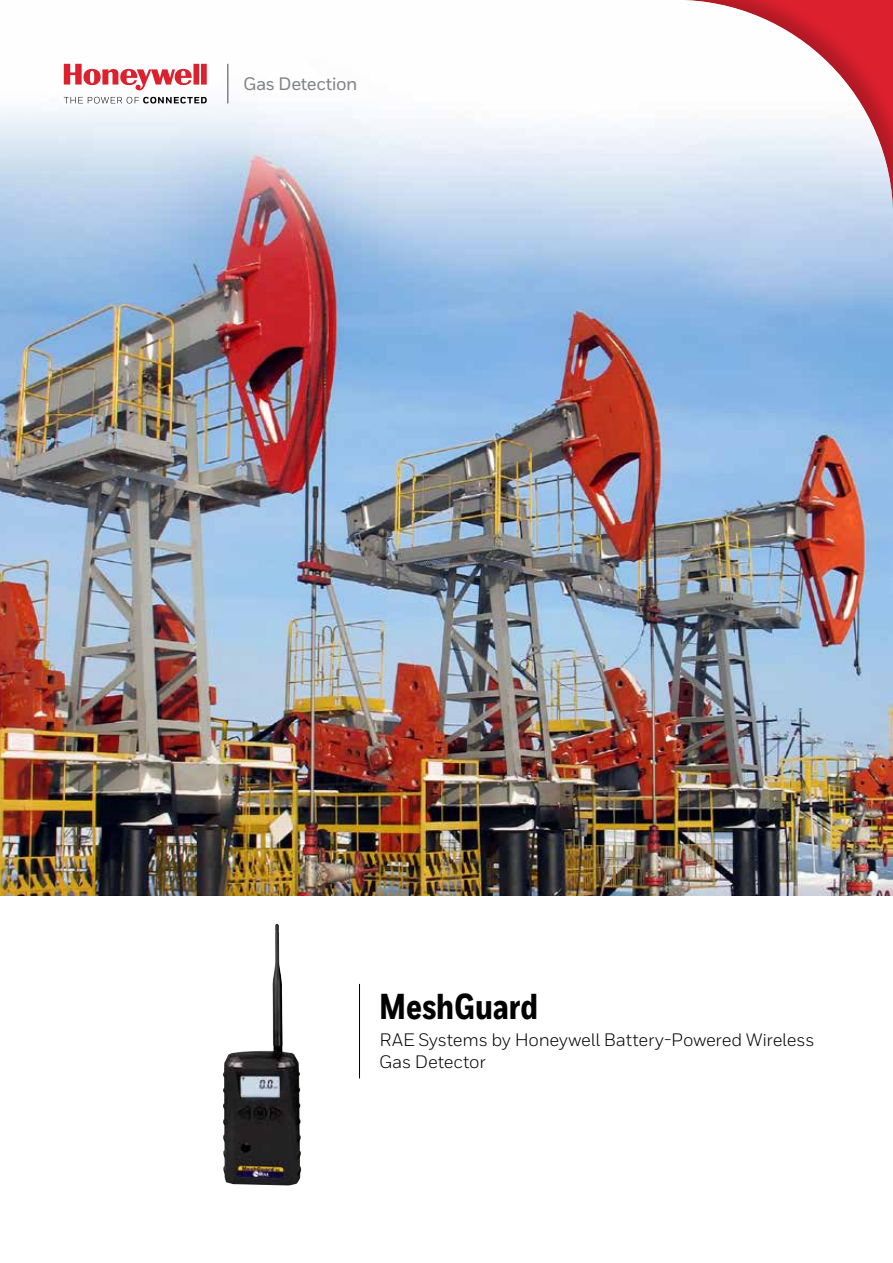
<style>
.page{position:relative;width:893px;height:1263px;background:#fff}
.page>*{position:absolute;margin:0;border:0;box-sizing:border-box;transform-origin:0 0}
.t1{font:800 36px "Honeywell Cond";color:#000}
.t2{font:18px/22.5px "Honeywell Sans";letter-spacing:-.01em;color:#000}
.t3{font:500 18px "Honeywell Sans";letter-spacing:-.025em;color:#808285}
</style>
<div class="page">
<img style="left:0;top:63px;width:893px;height:832px">
<hr style="left:359px;top:984px;width:1px;height:94px;background:#000">
<svg style="left:64px;top:97px;width:133px;height:6px"></svg>
<div style="left:197px;top:0;width:696px;height:849px;background:#000;opacity:.2"></div>
<svg style="left:64px;top:64px;width:143px;height:27px"></svg>
<img style="left:223px;top:924px;width:78px;height:261px">
<p class="t3" style="left:243px;top:73px;width:116px">Gas Detection</p>
<h1 class="t1" style="left:379px;top:985px;width:160px">MeshGuard</h1>
<p class="t2" style="left:379px;top:1028px;width:437px">RAE Systems by Honeywell Battery-Powered Wireless<br>Gas Detector</p>
</div>
